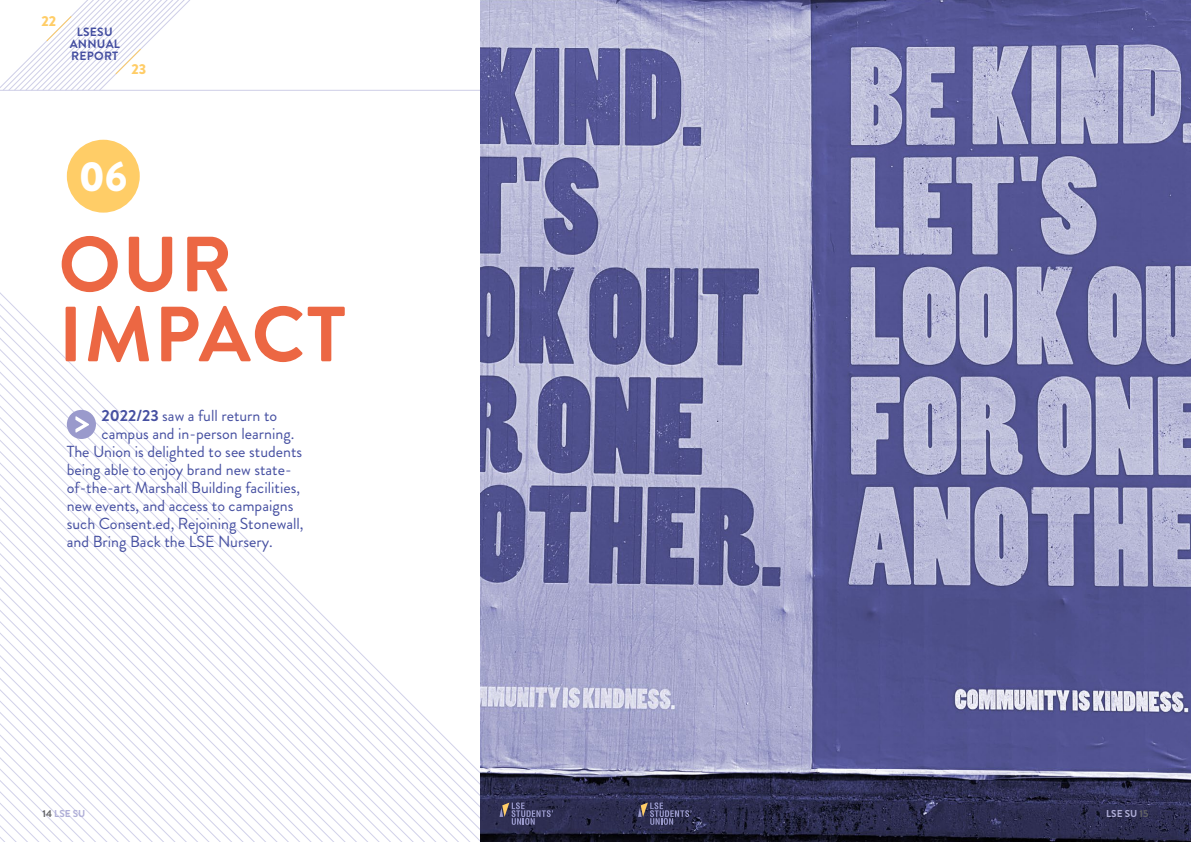
<style>
.page{position:relative;width:1191px;height:842px;background:#fff}
.page>*{position:absolute;margin:0;border:0;box-sizing:border-box;transform-origin:0 0}
.t1{font:700 78px/70px "Brandon Grotesque";letter-spacing:.02em;color:#ec6743}
.t2{font:900 42px "Brandon Grotesque";color:#fff}
.t3{font:16px "Brandon Grotesque";color:#454fa1}
.t4{font:900 14.4px "Brandon Grotesque";color:#ffcd67}
.t5{font:700 12px/12px "Brandon Grotesque";letter-spacing:.02em;color:#454fa1;text-align:center}
.t6{font:700 10px "Brandon Grotesque";color:#b0afd8}
.s1{font-weight:700}
.s2{color:#636466}
</style>
<div class="page">
<svg style="left:244px;top:536px;width:12px;height:306px"></svg>
<svg style="left:233px;top:525px;width:11px;height:317px"></svg>
<svg style="left:222px;top:514px;width:11px;height:328px"></svg>
<svg style="left:210px;top:502px;width:12px;height:340px"></svg>
<svg style="left:199px;top:491px;width:11px;height:351px"></svg>
<svg style="left:188px;top:480px;width:11px;height:362px"></svg>
<svg style="left:176px;top:468px;width:12px;height:374px"></svg>
<svg style="left:165px;top:457px;width:11px;height:385px"></svg>
<svg style="left:154px;top:446px;width:11px;height:396px"></svg>
<svg style="left:142px;top:434px;width:12px;height:408px"></svg>
<svg style="left:131px;top:423px;width:11px;height:419px"></svg>
<svg style="left:120px;top:412px;width:11px;height:430px"></svg>
<svg style="left:108px;top:400px;width:12px;height:442px"></svg>
<svg style="left:97px;top:389px;width:11px;height:453px"></svg>
<svg style="left:86px;top:378px;width:11px;height:464px"></svg>
<svg style="left:74px;top:366px;width:12px;height:476px"></svg>
<svg style="left:63px;top:355px;width:11px;height:487px"></svg>
<svg style="left:0;top:292px;width:63px;height:550px"></svg>
<hr style="left:0;top:90px;width:1191px;height:1px;background:#cecee7">
<img style="left:480px;top:0;width:711px;height:842px">
<div style="left:67px;top:140px;width:73px;height:73px;background:#ffcd67;border-radius:50%"></div>
<div style="left:67px;top:410px;width:29px;height:29px;background:#9a9acc;border-radius:50%"></div>
<svg style="left:75px;top:416px;width:14px;height:17px"></svg>
<svg style="left:499px;top:802px;width:54px;height:23px"></svg>
<svg style="left:0;top:0;width:190px;height:90px"></svg>
<svg style="left:638px;top:802px;width:53px;height:23px"></svg>
<p class="t4" style="left:41px;top:11px;width:16px">22</p>
<p class="t5" style="left:70px;top:26px;width:52px">LSESU<br>ANNUAL<br>REPORT</p>
<p class="t4" style="left:131px;top:59px;width:16px">23</p>
<h2 class="t2" style="left:79px;top:147px;width:50px">06</h2>
<h1 class="t1" style="left:58px;top:231px;width:289px">OUR<br>IMPACT</h1>
<p class="t3" style="left:102px;top:404px;width:177px"><span class="s1">2022/23</span> saw a full return to</p>
<p class="t3" style="left:102px;top:422px;width:194px">campus and in-person learning.</p>
<p class="t3" style="left:67px;top:440px;width:237px">The Union is delighted to see students</p>
<p class="t3" style="left:67px;top:458px;width:226px">being able to enjoy brand new state-</p>
<p class="t3" style="left:67px;top:476px;width:235px">of-the-art Marshall Building facilities,</p>
<p class="t3" style="left:67px;top:494px;width:228px">new events, and access to campaigns</p>
<p class="t3" style="left:67px;top:512px;width:238px">such Consent.ed, Rejoining Stonewall,</p>
<p class="t3" style="left:67px;top:530px;width:207px">and Bring Back the LSE Nursery.</p>
<p class="t6" style="left:43px;top:807px;width:44px"><span class="s2">14</span> LSE SU</p>
<p class="t6" style="left:1106px;top:807px;width:44px">LSE SU <span class="s2">15</span></p>
</div>
